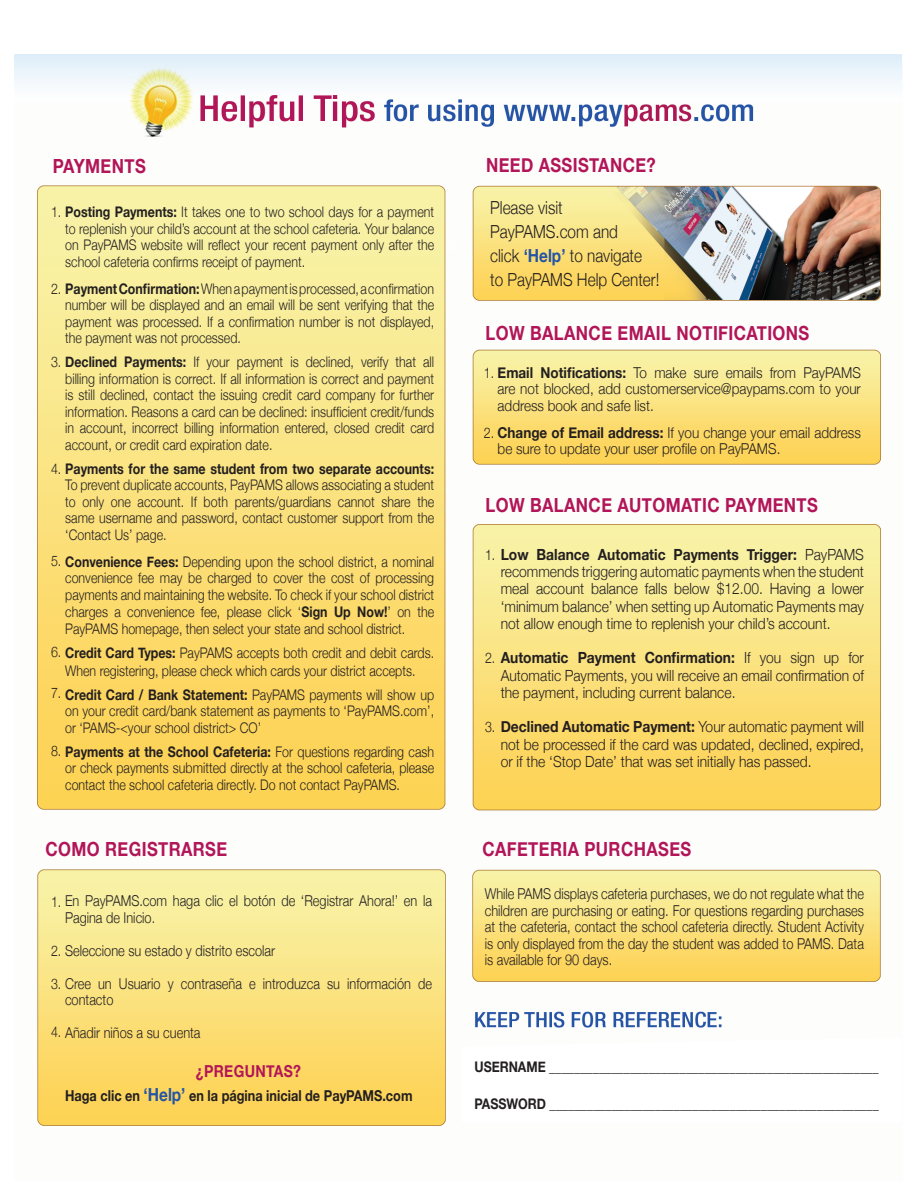
<style>
.page{position:relative;width:918px;height:1188px;background:#fff}
.page>*{position:absolute;margin:0;border:0;box-sizing:border-box;transform-origin:0 0}
.t1{font:700 19.5px "Helvetica Neue";letter-spacing:.025em;color:#b21558;scale:.85 1}
.t2{font:300 18px/24px "Helvetica Neue";color:#231f20;scale:.85 1}
.t3{font:700 16.5px "Helvetica Neue";letter-spacing:.025em;color:#b21558;scale:.85 1}
.t4{font:300 15.3px/17.2px "Helvetica Neue";color:#231f20;text-align:justify;scale:.9 1}
.t5{font:300 15px/16.5px "Helvetica Neue";color:#231f20;scale:.85 1}
.t6{font:300 15px/16.5px "Helvetica Neue";color:#231f20;text-align:justify;scale:.9 1}
.t7{font:700 15px "Helvetica Neue";color:#231f20;scale:.85 1}
.t8{font:300 14.7px/16.5px "Helvetica Neue";color:#231f20;text-align:justify;scale:.85 1}
.t9{font:700 14.7px "Helvetica Neue";color:#231f20;scale:.85 1}
.s1{font-weight:700}
.s2{font-weight:700;color:#2454a5}
.s3{font-size:14.7px}
.s4{font-size:18px;color:#2454a5}
</style>
<div class="page">
<img style="left:15px;top:54px;width:887px;height:1072px">
<svg style="left:461px;top:1037px;width:440px;height:85px"></svg>
<p class="t1" style="left:53px;top:154px;width:111px">PAYMENTS</p>
<p class="t1" style="left:486px;top:153px;width:201px">NEED ASSISTANCE?</p>
<p class="t8" style="left:65px;top:203px;width:436px;text-indent:-14px">1. <span class="s1">Posting Payments:</span> It takes one to two school days for a payment to replenish your child’s account at the school cafeteria. Your balance on PayPAMS website will reflect your recent payment only after the school cafeteria confirms receipt of payment.</p>
<p class="t8" style="left:65px;top:280px;width:436px;text-indent:-14px">2. <span class="s1">Payment Confirmation:</span>When a payment is processed, a confirmation number will be displayed and an email will be sent verifying that the payment was processed. If a confirmation number is not displayed, the payment was not processed.</p>
<p class="t8" style="left:65px;top:353px;width:436px;text-indent:-14px">3. <span class="s1">Declined Payments:</span> If your payment is declined, verify that all billing information is correct. If all information is correct and payment is still declined, contact the issuing credit card company for further information. Reasons a card can be declined: insufficient credit/funds in account, incorrect billing information entered, closed credit card account, or credit card expiration date.</p>
<p class="t8" style="left:65px;top:460px;width:436px;text-indent:-14px">4. <span class="s1">Payments for the same student from two separate accounts:<br></span>To prevent duplicate accounts, PayPAMS allows associating a student to only one account. If both parents/guardians cannot share the same username and password, contact customer support from the ‘Contact Us’ page.</p>
<p class="t8" style="left:65px;top:553px;width:436px;text-indent:-14px">5. <span class="s1">Convenience Fees:</span> Depending upon the school district, a nominal convenience fee may be charged to cover the cost of processing payments and maintaining the website. To check if your school district charges a convenience fee, please click ‘<span class="s1">Sign Up Now!</span>’ on the PayPAMS homepage, then select your state and school district.</p>
<p class="t8" style="left:51px;top:643px;width:452px;line-height:18px;text-align:center">6. <span class="s1">Credit Card Types:</span> PayPAMS accepts both credit and debit cards.<br>When registering, please check which cards your district accepts.</p>
<p class="t8" style="left:65px;top:686px;width:436px"><span class="s1">Credit Card / Bank Statement:</span> PayPAMS payments will show up on your credit card/bank statement as payments to ‘PayPAMS.com’, or ‘PAMS-&lt;your school district&gt; CO’</p>
<p class="t8" style="left:65px;top:743px;width:436px;text-indent:-14px">8. <span class="s1">Payments at the School Cafeteria:</span> For questions regarding cash or check payments submitted directly at the school cafeteria, please contact the school cafeteria directly. Do not contact PayPAMS.</p>
<p class="t8" style="left:51px;top:684px;width:14px">7.</p>
<p class="t2" style="left:490px;top:195px;width:201px">Please visit<br>PayPAMS.com and<br>click <span class="s2">‘Help’</span> to navigate to PayPAMS Help Center!</p>
<p class="t1" style="left:485px;top:321px;width:383px">LOW BALANCE EMAIL NOTIFICATIONS</p>
<p class="t6" style="left:498px;top:364px;width:405px;text-indent:-14px"><span class="s3">1.</span> <span class="s1">Email Notifications:</span> To make sure emails from PayPAMS are not blocked, add customerservice@paypams.com to your address book and safe list.</p>
<p class="t6" style="left:498px;top:424px;width:405px;text-indent:-14px"><span class="s3">2.</span> <span class="s1">Change of Email address:</span> If you change your email address be sure to update your user profile on PayPAMS.</p>
<p class="t1" style="left:485px;top:493px;width:393px">LOW BALANCE AUTOMATIC PAYMENTS</p>
<p class="t4" style="left:501px;top:546px;width:405px;text-indent:-16px"><span class="s3">1.</span> <span class="s1">Low Balance Automatic Payments Trigger:</span> PayPAMS recommends triggering automatic payments when the student meal account balance falls below $12.00. Having a lower ‘minimum balance’ when setting up Automatic Payments may not allow enough time to replenish your child’s account.</p>
<p class="t4" style="left:501px;top:649px;width:405px;text-indent:-16px"><span class="s3">2.</span> <span class="s1">Automatic Payment Confirmation:</span> If you sign up for Automatic Payments, you will receive an email confirmation of the payment, including current balance.</p>
<p class="t4" style="left:501px;top:718px;width:405px;text-indent:-16px"><span class="s3">3.</span> <span class="s1">Declined Automatic Payment:</span> Your automatic payment will not be processed if the card was updated, declined, expired, or if the ‘Stop Date’ that was set initially has passed.</p>
<p class="t1" style="left:45px;top:837px;width:215px">COMO REGISTRARSE</p>
<p class="t1" style="left:482px;top:837px;width:247px">CAFETERIA PURCHASES</p>
<p class="t5" style="left:65px;top:893px;width:433px;text-indent:-14px"><span class="s3">1.</span> En PayPAMS.com haga clic el botón de ‘Registrar Ahora!’ en la<br>Pagina de Inicio.</p>
<p class="t5" style="left:51px;top:942px;width:265px"><span class="s3">2.</span> Seleccione su estado y distrito escolar</p>
<p class="t5" style="left:65px;top:975px;width:433px;text-indent:-14px"><span class="s3">3.</span> Cree un Usuario y contraseña e introduzca su información de contacto</p>
<p class="t5" style="left:51px;top:1025px;width:178px"><span class="s3">4.</span> Añadir niños a su cuenta</p>
<p class="t3" style="left:196px;top:1061px;width:125px">¿PREGUNTAS?</p>
<p class="t7" style="left:65px;top:1087px;width:410px">Haga clic en <span class="s4">‘Help’</span> en la página inicial de PayPAMS.com</p>
<p class="t5" style="left:485px;top:885px;width:448px;text-align:justify">While PAMS displays cafeteria purchases, we do not regulate what the children are purchasing or eating. For questions regarding purchases at the cafeteria, contact the school cafeteria directly. Student Activity is only displayed from the day the student was added to PAMS. Data is available for 90 days.</p>
<p class="t9" style="left:474px;top:1058px;width:477px">USERNAME _____________________________________________________</p>
<p class="t9" style="left:474px;top:1095px;width:477px">PASSWORD _____________________________________________________</p>
</div>
